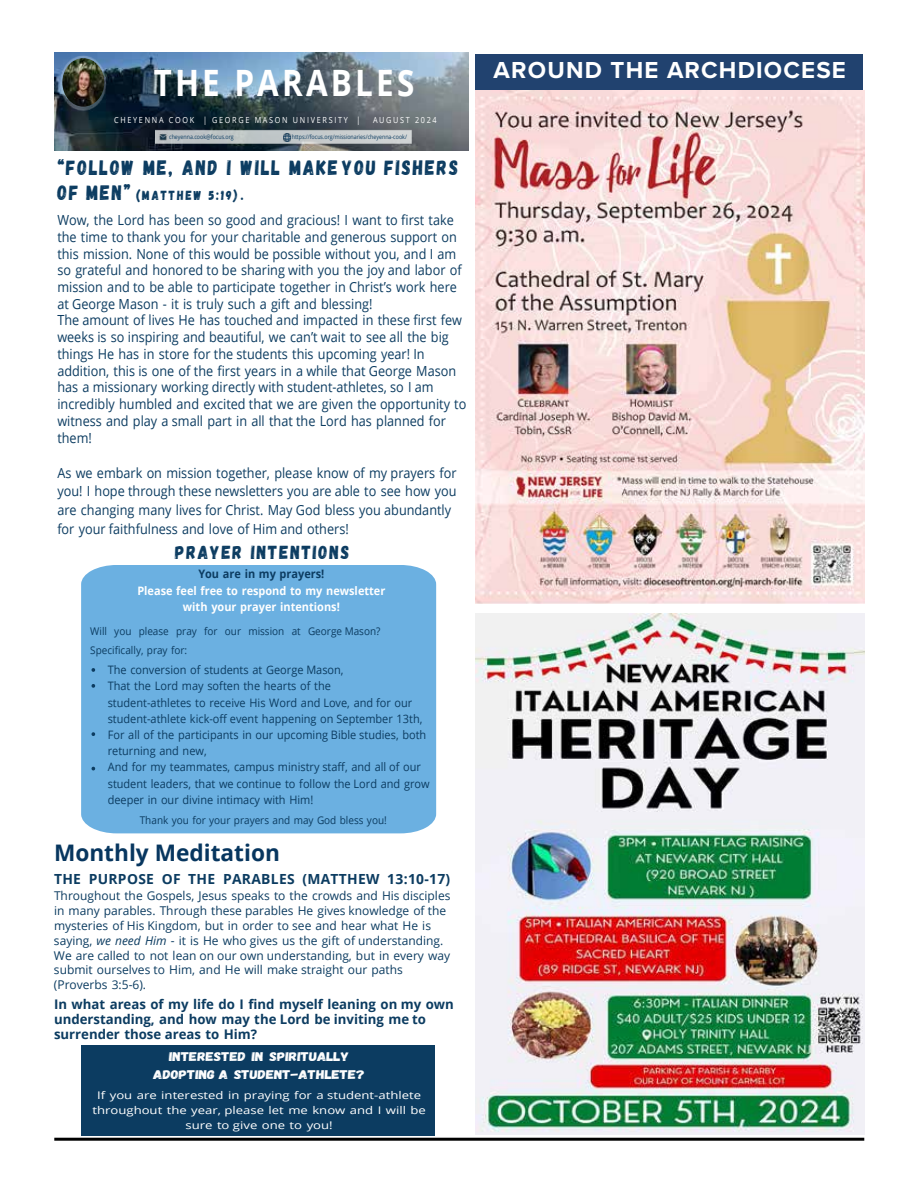
<style>
.page{position:relative;width:918px;height:1195px;background:#fff}
.page>*{position:absolute;margin:0;border:0;box-sizing:border-box;transform-origin:0 0}
.t1{font:700 36.3px "Open Sans";letter-spacing:.1em;color:#fff;scale:.87 1}
.t2{font:700 24px "Proxima Nova";letter-spacing:.05em;color:#fff}
.t3{font:700 22.8px "Open Sans";color:#07365f}
.t4{font:20.85px "Gagalin";letter-spacing:.1em;color:#0c3c61;scale:.91 1}
.t5{font:18.75px "Gagalin";letter-spacing:.1em;color:#0c3c61;scale:.94 1}
.t6{font:13.95px/16.8px "Open Sans";color:#0c3c61;scale:.91 1}
.t7{font:700 13.95px "Open Sans";letter-spacing:.025em;color:#0c3c61}
.t8{font:700 13.35px/15.1px "Open Sans";color:#0c3c61}
.t9{font:13.2px "Gagalin";letter-spacing:.16em;color:#0c3c61;scale:.91 1}
.t10{font:12.6px/17.7px "Gagalin";color:#fff;text-align:center;scale:1.25 1}
.t11{font:12px/14.9px "Open Sans";color:#0c3c61}
.t12{font:11.7px/16.2px "Open Sans";color:#0c3c61;scale:.94 1}
.t13{font:700 11.7px/16.6px "Open Sans";color:#fff;text-align:center;scale:.94 1}
.t14{font:700 11.7px "Open Sans";color:#0c3c61;scale:.94 1}
.t15{font:10.65px/19.8px "Open Sans";color:#0c3c61;scale:.94 1}
.t16{font:10.5px/15px "Open Sans";color:#fff;text-align:center;scale:1.25 1}
.t17{font:8.4px "Open Sans";color:#fff;scale:.87 1}
.t18{font:6.15px "Open Sans";color:#0c3c61;scale:.87 1}
.s1{font-size:20.85px}
.s2{font-style:italic}
</style>
<div class="page">
<img style="left:476px;top:614px;width:388px;height:520px">
<div style="left:476px;top:54px;width:387px;height:35px;background:#21426f"></div>
<hr style="left:54px;top:1137px;width:810px;height:3px;background:#000">
<img style="left:476px;top:90px;width:388px;height:513px">
<img style="left:55px;top:53px;width:413px;height:98px">
<img style="left:156px;top:128px;width:256px;height:18px">
<img style="left:54px;top:52px;width:73px;height:64px">
<svg style="left:159px;top:133px;width:8px;height:9px"></svg>
<svg style="left:284px;top:133px;width:6px;height:8px"></svg>
<img style="left:62px;top:58px;width:42px;height:49px">
<div style="left:81px;top:1045px;width:354px;height:90px;background:#0c3c61"></div>
<div style="left:81px;top:565px;width:355px;height:268px;background:#6bb0e1"></div>
<svg style="left:92px;top:668px;width:3px;height:4px"></svg>
<svg style="left:92px;top:684px;width:3px;height:4px"></svg>
<svg style="left:92px;top:732px;width:3px;height:4px"></svg>
<h1 class="t1" style="left:154px;top:57px;width:301px">THE PARABLES</h1>
<p class="t17" style="left:114px;top:114px;width:285px">C H E Y E N N A C O O K | G E O R G E M A S O N U N I V E R S I T Y |</p>
<p class="t17" style="left:373px;top:114px;width:75px">A U G U S T 2 0 2 4</p>
<p class="t18" style="left:169px;top:133px;width:76px">cheyenna.cook@focus.org</p>
<p class="t18" style="left:292px;top:132px;width:134px">https://focus.org/missionaries/cheyenna-cook/</p>
<h3 class="t4" style="left:57px;top:155px;width:442px">“FOLLOW ME, AND I WILL MAKE YOU FISHERS</h3>
<p class="t9" style="left:57px;top:187px;width:206px"><span class="s1">OF MEN”</span> (MATTHEW 5:19) .</p>
<p class="t6" style="left:57px;top:211px;width:451px">Wow, the Lord has been so good and gracious! I want to first take the time to thank you for your charitable and generous support on this mission. None of this would be possible without you, and I am so grateful and honored to be sharing with you the joy and labor of mission and to be able to participate together in Christ’s work here at George Mason - it is truly such a gift and blessing!<br>The amount of lives He has touched and impacted in these first few weeks is so inspiring and beautiful, we can’t wait to see all the big things He has in store for the students this upcoming year! In addition, this is one of the first years in a while that George Mason has a missionary working directly with student-athletes, so I am incredibly humbled and excited that we are given the opportunity to witness and play a small part in all that the Lord has planned for them!</p>
<p class="t6" style="left:57px;top:463px;width:440px;line-height:18.6px">As we embark on mission together, please know of my prayers for you! I hope through these newsletters you are able to see how you are changing many lives for Christ. May God bless you abundantly for your faithfulness and love of Him and others!</p>
<h3 class="t5" style="left:175px;top:541px;width:187px">PRAYER INTENTIONS</h3>
<p class="t14" style="left:198px;top:566px;width:136px">You are in my prayers!</p>
<p class="t13" style="left:137px;top:582px;width:265px">Please feel free to respond to my newsletter with your prayer intentions!</p>
<p class="t15" style="left:90px;top:620px;width:310px">Will you please pray for our mission at George Mason?<br>Specifically, pray for:</p>
<p class="t12" style="left:108px;top:661px;width:344px">The conversion of students at George Mason,<br>That the Lord may soften the hearts of the<br>student-athletes to receive His Word and Love, and for our student-athlete kick-off event happening on September 13th, For all of the participants in our upcoming Bible studies, both returning and new,<br>And for my teammates, campus ministry staff, and all of our student leaders, that we continue to follow the Lord and grow deeper in our divine intimacy with Him!</p>
<p class="t15" style="left:140px;top:810px;width:264px">Thank you for your prayers and may God bless you!</p>
<h3 class="t3" style="left:54px;top:836px;width:227px">Monthly Meditation</h3>
<p class="t7" style="left:54px;top:869px;width:398px">THE PURPOSE OF THE PARABLES (MATTHEW 13:10-17)</p>
<p class="t11" style="left:54px;top:888px;width:398px">Throughout the Gospels, Jesus speaks to the crowds and His disciples in many parables. Through these parables He gives knowledge of the mysteries of His Kingdom, but in order to see and hear what He is saying, <span class="s2">we need Him</span> - it is He who gives us the gift of understanding.<br>We are called to not lean on our own understanding, but in every way submit ourselves to Him, and He will make straight our paths (Proverbs 3:5-6).</p>
<p class="t8" style="left:54px;top:996px;width:401px">In what areas of my life do I find myself leaning on my own understanding, and how may the Lord be inviting me to surrender those areas to Him?</p>
<p class="t10" style="left:153px;top:1048px;width:171px">INTERESTED IN SPIRITUALLY<br>ADOPTING A STUDENT-ATHLETE?</p>
<p class="t16" style="left:92px;top:1088px;width:268px">If you are interested in praying for a student-athlete throughout the year, please let me know and I will be sure to give one to you!</p>
<h2 class="t2" style="left:494px;top:52px;width:354px">AROUND THE ARCHDIOCESE</h2>
</div>
